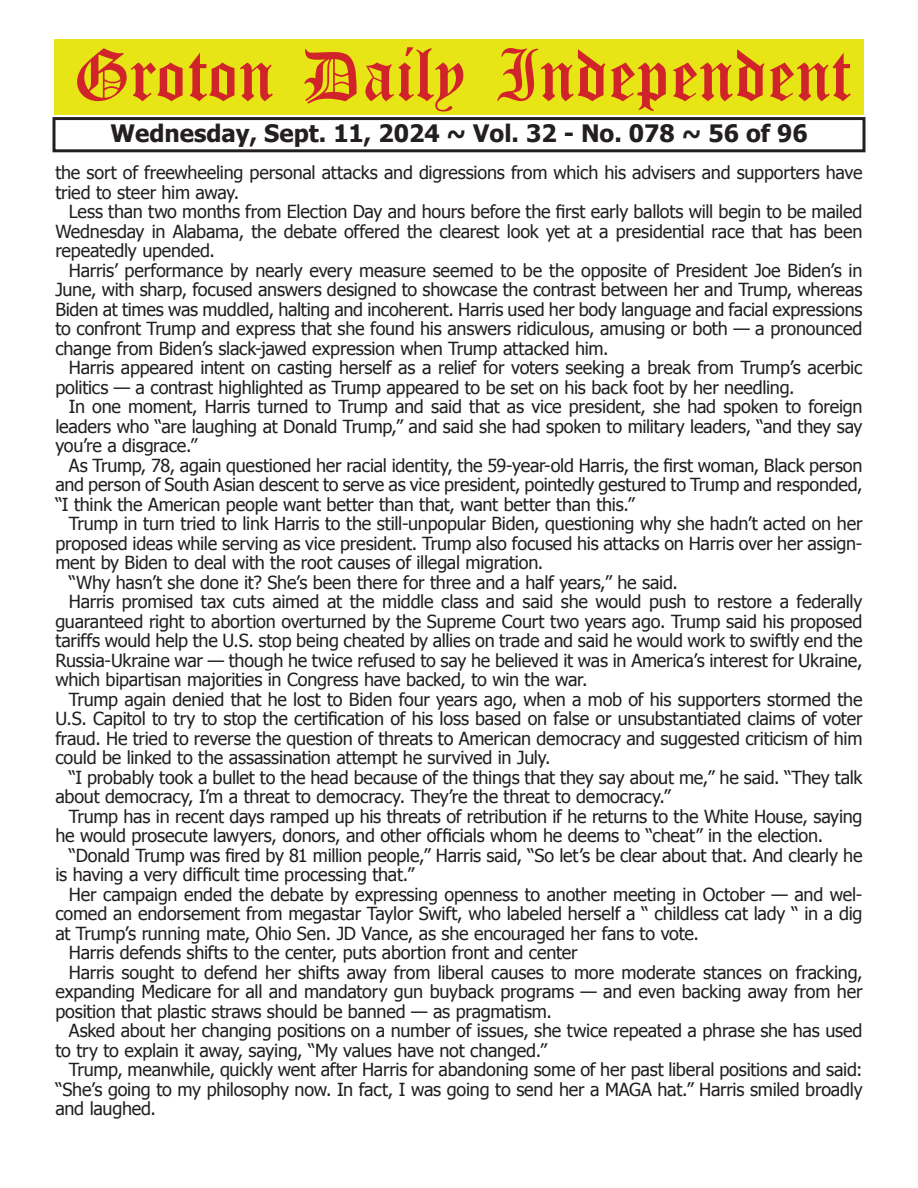
<style>
.page{position:relative;width:918px;height:1188px;background:#fff}
.page>*{position:absolute;margin:0;border:0;box-sizing:border-box;transform-origin:0 0}
.t1{font:54px "Old English Five";color:#d1232a}
.t2{font:700 24px "Tahoma";color:#231f20}
.t3{font:18px/19.5px "Tahoma";letter-spacing:-.01em;color:#231f20;text-align:justify}
</style>
<div class="page">
<div style="left:52px;top:117px;width:814px;height:35px;border:3px solid #231f20"></div>
<div style="left:54px;top:40px;width:810px;height:75px;background:#e7e515"></div>
<h1 class="t1" style="left:73px;top:50px;width:779px">Groton Daily Independent</h1>
<h2 class="t2" style="left:110px;top:116px;width:699px">Wednesday, Sept. 11, 2024 ~ Vol. 32 - No. 078 ~ 56 of 96</h2>
<p class="t3" style="left:55px;top:162px;width:809px">the sort of freewheeling personal attacks and digressions from which his advisers and supporters have tried to steer him away.</p>
<p class="t3" style="left:55px;top:201px;width:809px;text-indent:14px">Less than two months from Election Day and hours before the first early ballots will begin to be mailed Wednesday in Alabama, the debate offered the clearest look yet at a presidential race that has been repeatedly upended.</p>
<p class="t3" style="left:55px;top:260px;width:809px;text-indent:14px">Harris’ performance by nearly every measure seemed to be the opposite of President Joe Biden’s in June, with sharp, focused answers designed to showcase the contrast between her and Trump, whereas Biden at times was muddled, halting and incoherent. Harris used her body language and facial expressions to confront Trump and express that she found his answers ridiculous, amusing or both — a pronounced change from Biden’s slack-jawed expression when Trump attacked him.</p>
<p class="t3" style="left:55px;top:357px;width:809px;text-indent:14px">Harris appeared intent on casting herself as a relief for voters seeking a break from Trump’s acerbic politics — a contrast highlighted as Trump appeared to be set on his back foot by her needling.</p>
<p class="t3" style="left:55px;top:396px;width:809px;text-indent:14px">In one moment, Harris turned to Trump and said that as vice president, she had spoken to foreign leaders who “are laughing at Donald Trump,” and said she had spoken to military leaders, “and they say you’re a disgrace.”</p>
<p class="t3" style="left:55px;top:455px;width:809px;text-indent:14px">As Trump, 78, again questioned her racial identity, the 59-year-old Harris, the first woman, Black person and person of South Asian descent to serve as vice president, pointedly gestured to Trump and responded, “I think the American people want better than that, want better than this.”</p>
<p class="t3" style="left:69px;top:513px;width:795px">Trump in turn tried to link Harris to the still-unpopular Biden, questioning why she hadn’t acted on her</p>
<p class="t3" style="left:55px;top:533px;width:809px">proposed ideas while serving as vice president. Trump also focused his attacks on Harris over her assign-</p>
<p class="t3" style="left:55px;top:552px;width:489px">ment by Biden to deal with the root causes of illegal migration.</p>
<p class="t3" style="left:69px;top:572px;width:611px">“Why hasn’t she done it? She’s been there for three and a half years,” he said.</p>
<p class="t3" style="left:69px;top:591px;width:795px">Harris promised tax cuts aimed at the middle class and said she would push to restore a federally</p>
<p class="t3" style="left:55px;top:611px;width:809px">guaranteed right to abortion overturned by the Supreme Court two years ago. Trump said his proposed</p>
<p class="t3" style="left:55px;top:630px;width:809px">tariffs would help the U.S. stop being cheated by allies on trade and said he would work to swiftly end the</p>
<p class="t3" style="left:55px;top:650px;width:809px">Russia-Ukraine war — though he twice refused to say he believed it was in America’s interest for Ukraine,</p>
<p class="t3" style="left:55px;top:669px;width:534px">which bipartisan majorities in Congress have backed, to win the war.</p>
<p class="t3" style="left:69px;top:689px;width:795px">Trump again denied that he lost to Biden four years ago, when a mob of his supporters stormed the</p>
<p class="t3" style="left:55px;top:708px;width:809px">U.S. Capitol to try to stop the certification of his loss based on false or unsubstantiated claims of voter</p>
<p class="t3" style="left:55px;top:728px;width:809px">fraud. He tried to reverse the question of threats to American democracy and suggested criticism of him</p>
<p class="t3" style="left:55px;top:747px;width:497px">could be linked to the assassination attempt he survived in July.</p>
<p class="t3" style="left:69px;top:766px;width:795px">“I probably took a bullet to the head because of the things that they say about me,” he said. “They talk</p>
<p class="t3" style="left:55px;top:786px;width:617px">about democracy, I’m a threat to democracy. They’re the threat to democracy.”</p>
<p class="t3" style="left:69px;top:805px;width:795px">Trump has in recent days ramped up his threats of retribution if he returns to the White House, saying</p>
<p class="t3" style="left:55px;top:825px;width:769px">he would prosecute lawyers, donors, and other officials whom he deems to “cheat” in the election.</p>
<p class="t3" style="left:69px;top:844px;width:795px">“Donald Trump was fired by 81 million people,” Harris said, “So let’s be clear about that. And clearly he</p>
<p class="t3" style="left:55px;top:864px;width:360px">is having a very difficult time processing that.”</p>
<p class="t3" style="left:69px;top:883px;width:795px">Her campaign ended the debate by expressing openness to another meeting in October — and wel-</p>
<p class="t3" style="left:55px;top:903px;width:809px">comed an endorsement from megastar Taylor Swift, who labeled herself a “ childless cat lady “ in a dig</p>
<p class="t3" style="left:55px;top:922px;width:645px">at Trump’s running mate, Ohio Sen. JD Vance, as she encouraged her fans to vote.</p>
<p class="t3" style="left:69px;top:942px;width:510px">Harris defends shifts to the center, puts abortion front and center</p>
<p class="t3" style="left:69px;top:961px;width:795px">Harris sought to defend her shifts away from liberal causes to more moderate stances on fracking,</p>
<p class="t3" style="left:55px;top:981px;width:809px">expanding Medicare for all and mandatory gun buyback programs — and even backing away from her</p>
<p class="t3" style="left:55px;top:1000px;width:498px">position that plastic straws should be banned — as pragmatism.</p>
<p class="t3" style="left:69px;top:1020px;width:795px">Asked about her changing positions on a number of issues, she twice repeated a phrase she has used</p>
<p class="t3" style="left:55px;top:1039px;width:493px">to try to explain it away, saying, “My values have not changed.”</p>
<p class="t3" style="left:69px;top:1059px;width:795px">Trump, meanwhile, quickly went after Harris for abandoning some of her past liberal positions and said:</p>
<p class="t3" style="left:55px;top:1078px;width:809px">“She’s going to my philosophy now. In fact, I was going to send her a MAGA hat.” Harris smiled broadly</p>
<p class="t3" style="left:55px;top:1098px;width:102px">and laughed.</p>
</div>
